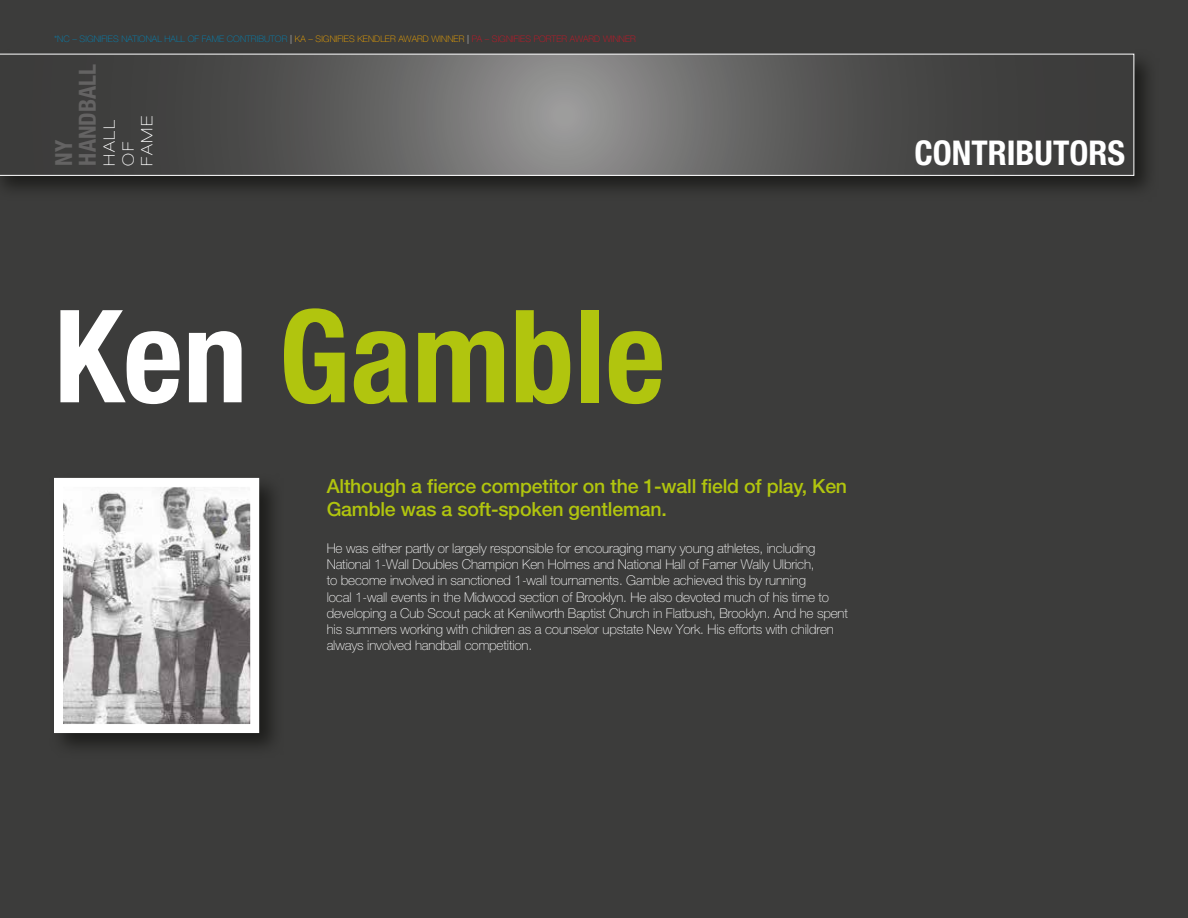
<style>
.page{position:relative;width:1188px;height:918px;background:#3c3c3b}
.page>*{position:absolute;margin:0;border:0;box-sizing:border-box;transform-origin:0 0}
.t1{font:700 condensed 129px "Helvetica Neue LT";color:#b1c50e}
.t2{font:700 condensed 34.2px "Helvetica Neue LT";color:#fff}
.t3{font:700 condensed 23.55px/23.7px "Helvetica Neue LT";color:#646363}
.t4{font:500 19.5px/23.4px "Helvetica Neue LT";letter-spacing:-.01em;color:#b1c50e}
.t5{font:100 expanded 15.75px/18.9px "Helvetica Neue LT";letter-spacing:.1em;color:#fff}
.t6{font:100 13.5px/16.2px "Helvetica Neue LT";letter-spacing:-.01em;color:#fff}
.t7{font:100 9px "Helvetica Neue LT";letter-spacing:.01em;color:#0086ba}
.s1{color:#fff}
.s2{color:#f8aa00}
.s3{color:#d51224}
</style>
<div class="page">
<svg style="left:0;top:53px;width:1148px;height:136px;fill:#272726"></svg>
<svg style="left:0;top:54px;width:1134px;height:121px"></svg>
<svg style="left:54px;top:477px;width:220px;height:270px;fill:#292927"></svg>
<img style="left:64px;top:488px;width:185px;height:235px">
<div style="left:54px;top:478px;width:205px;height:255px;border:9px solid #fff"></div>
<p class="t7" style="left:54px;top:33px;width:583px">*NC – SIGNIFIES NATIONAL HALL OF FAME CONTRIBUTOR <span class="s1">|</span> <span class="s2">KA – SIGNIFIES KENDLER AWARD WINNER</span> <span class="s1">|</span> <span class="s3">PA – SIGNIFIES PORTER AWARD WINNER</span></p>
<h3 class="t3" style="left:52px;top:166px;width:103px;rotate:-90deg">NY<br>HANDBALL</h3>
<p class="t5" style="left:100px;top:166px;width:51px;rotate:-90deg">HALL<br>OF<br>FAME</p>
<h1 class="t1" style="left:54px;top:278px;width:613px"><span class="s1">Ken</span> Gamble</h1>
<h3 class="t4" style="left:327px;top:474px;width:522px">Although a fierce competitor on the 1-wall field of play, Ken<br>Gamble was a soft-spoken gentleman.</h3>
<p class="t6" style="left:327px;top:540px;width:523px">He was either partly or largely responsible for encouraging many young athletes, including National 1-Wall Doubles Champion Ken Holmes and National Hall of Famer Wally Ulbrich,<br>to become involved in sanctioned 1-wall tournaments. Gamble achieved this by running<br>local 1-wall events in the Midwood section of Brooklyn. He also devoted much of his time to developing a Cub Scout pack at Kenilworth Baptist Church in Flatbush, Brooklyn. And he spent his summers working with children as a counselor upstate New York. His efforts with children always involved handball competition.</p>
<h2 class="t2" style="left:915px;top:132px;width:212px">CONTRIBUTORS</h2>
</div>
